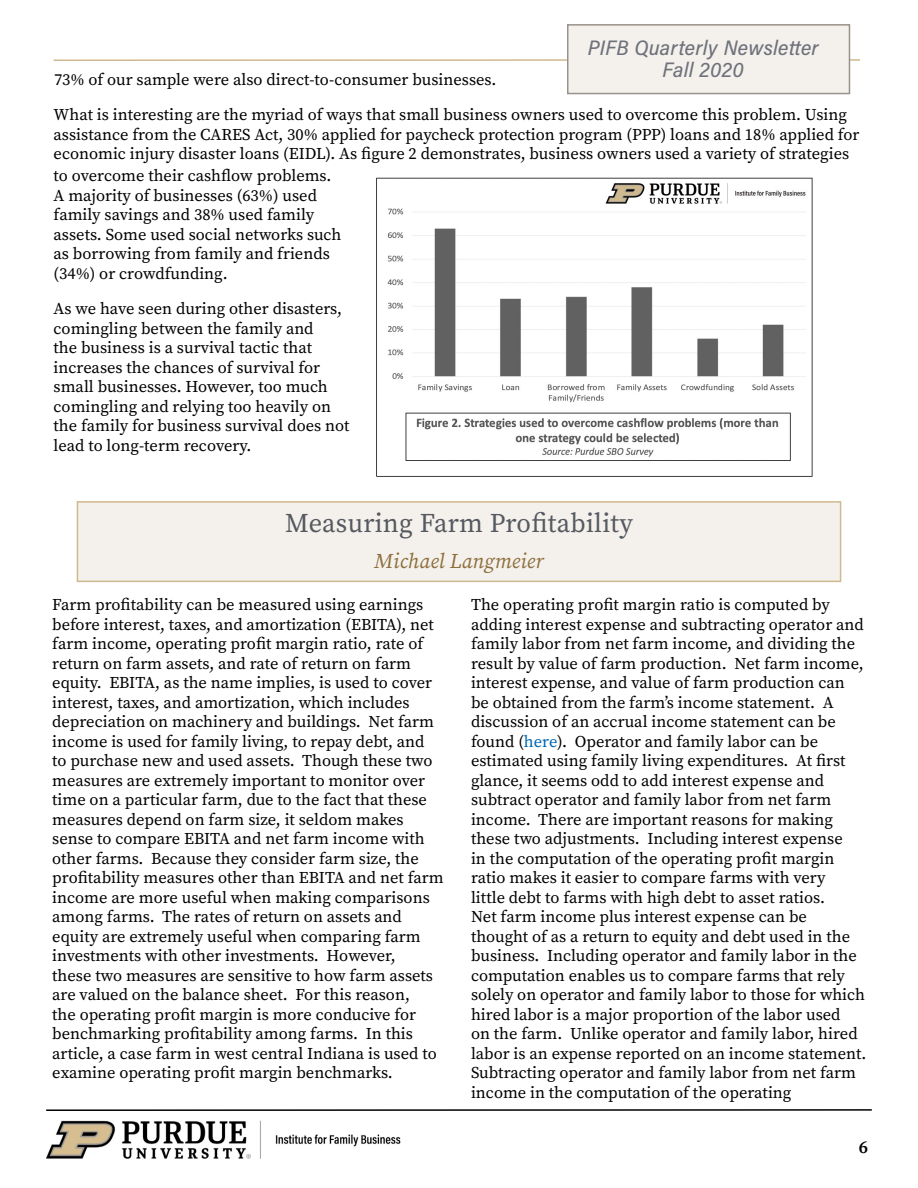
<style>
.page{position:relative;width:918px;height:1188px;background:#fff}
.page>*{position:absolute;margin:0;border:0;box-sizing:border-box;transform-origin:0 0}
.t1{font:27px "Source Serif Variable";letter-spacing:.01em;color:#555960}
.t2{font:21px/22.5px "Acumin Variable Concept";letter-spacing:.005em;color:#6f727b;text-align:center}
.t3{font:italic 21px "Source Serif Variable";letter-spacing:.01em;color:#8e6f3e}
.t4{font:18px "Source Serif Variable";color:#000}
.t5{font:16.5px/19.5px "Source Serif Variable";color:#000}
.s1{color:#0066b3}
</style>
<div class="page">
<img style="left:46px;top:1120px;width:355px;height:39px">
<hr style="left:46px;top:1109px;width:826px;height:2px;background:#000">
<hr style="left:54px;top:59px;width:806px;height:2px;background:#cfb991">
<div style="left:568px;top:25px;width:281px;height:69px;background:#f4f1ec"></div>
<div style="left:567px;top:24px;width:283px;height:70px;border:2px solid #99928a"></div>
<div style="left:77px;top:502px;width:764px;height:79px;background:#f4f1ec"></div>
<div style="left:77px;top:501px;width:764px;height:81px;border:2px solid #cfb991"></div>
<img style="left:376px;top:177px;width:437px;height:300px">
<p class="t2" style="left:588px;top:35px;width:232px">PIFB Quarterly Newsletter<br>Fall 2020</p>
<p class="t5" style="left:54px;top:61px;width:795px;line-height:35.5px">73% of our sample were also direct-to-consumer businesses.<br>What is interesting are the myriad of ways that small business owners used to overcome this problem. Using</p>
<p class="t5" style="left:54px;top:124px;width:807px">assistance from the CARES Act, 30% applied for paycheck protection program (PPP) loans and 18% applied for economic injury disaster loans (EIDL). As figure 2 demonstrates, business owners used a variety of strategies</p>
<p class="t5" style="left:54px;top:166px;width:289px">to overcome their cashflow problems.<br>A majority of businesses (63%) used family savings and 38% used family assets. Some used social networks such as borrowing from family and friends (34%) or crowdfunding.</p>
<p class="t5" style="left:54px;top:299px;width:297px">As we have seen during other disasters, comingling between the family and<br>the business is a survival tactic that increases the chances of survival for small businesses. However, too much comingling and relying too heavily on the family for business survival does not lead to long-term recovery.</p>
<h1 class="t1" style="left:285px;top:505px;width:349px">Measuring Farm Profitability</h1>
<p class="t3" style="left:374px;top:547px;width:171px">Michael Langmeier</p>
<p class="t5" style="left:52px;top:595px;width:393px">Farm profitability can be measured using earnings before interest, taxes, and amortization (EBITA), net farm income, operating profit margin ratio, rate of return on farm assets, and rate of return on farm equity. EBITA, as the name implies, is used to cover interest, taxes, and amortization, which includes depreciation on machinery and buildings. Net farm income is used for family living, to repay debt, and<br>to purchase new and used assets. Though these two measures are extremely important to monitor over time on a particular farm, due to the fact that these measures depend on farm size, it seldom makes sense to compare EBITA and net farm income with other farms. Because they consider farm size, the profitability measures other than EBITA and net farm income are more useful when making comparisons among farms. The rates of return on assets and equity are extremely useful when comparing farm investments with other investments. However,<br>these two measures are sensitive to how farm assets are valued on the balance sheet. For this reason,<br>the operating profit margin is more conducive for benchmarking profitability among farms. In this article, a case farm in west central Indiana is used to examine operating profit margin benchmarks.</p>
<p class="t5" style="left:471px;top:595px;width:397px">The operating profit margin ratio is computed by adding interest expense and subtracting operator and family labor from net farm income, and dividing the result by value of farm production. Net farm income, interest expense, and value of farm production can be obtained from the farm’s income statement. A discussion of an accrual income statement can be found (<span class="s1">here</span>). Operator and family labor can be estimated using family living expenditures. At first glance, it seems odd to add interest expense and subtract operator and family labor from net farm income. There are important reasons for making these two adjustments. Including interest expense<br>in the computation of the operating profit margin ratio makes it easier to compare farms with very<br>little debt to farms with high debt to asset ratios.<br>Net farm income plus interest expense can be thought of as a return to equity and debt used in the business. Including operator and family labor in the computation enables us to compare farms that rely solely on operator and family labor to those for which hired labor is a major proportion of the labor used<br>on the farm. Unlike operator and family labor, hired labor is an expense reported on an income statement.<br>Subtracting operator and family labor from net farm income in the computation of the operating</p>
<p class="t4" style="left:859px;top:1135px;width:10px">6</p>
</div>
